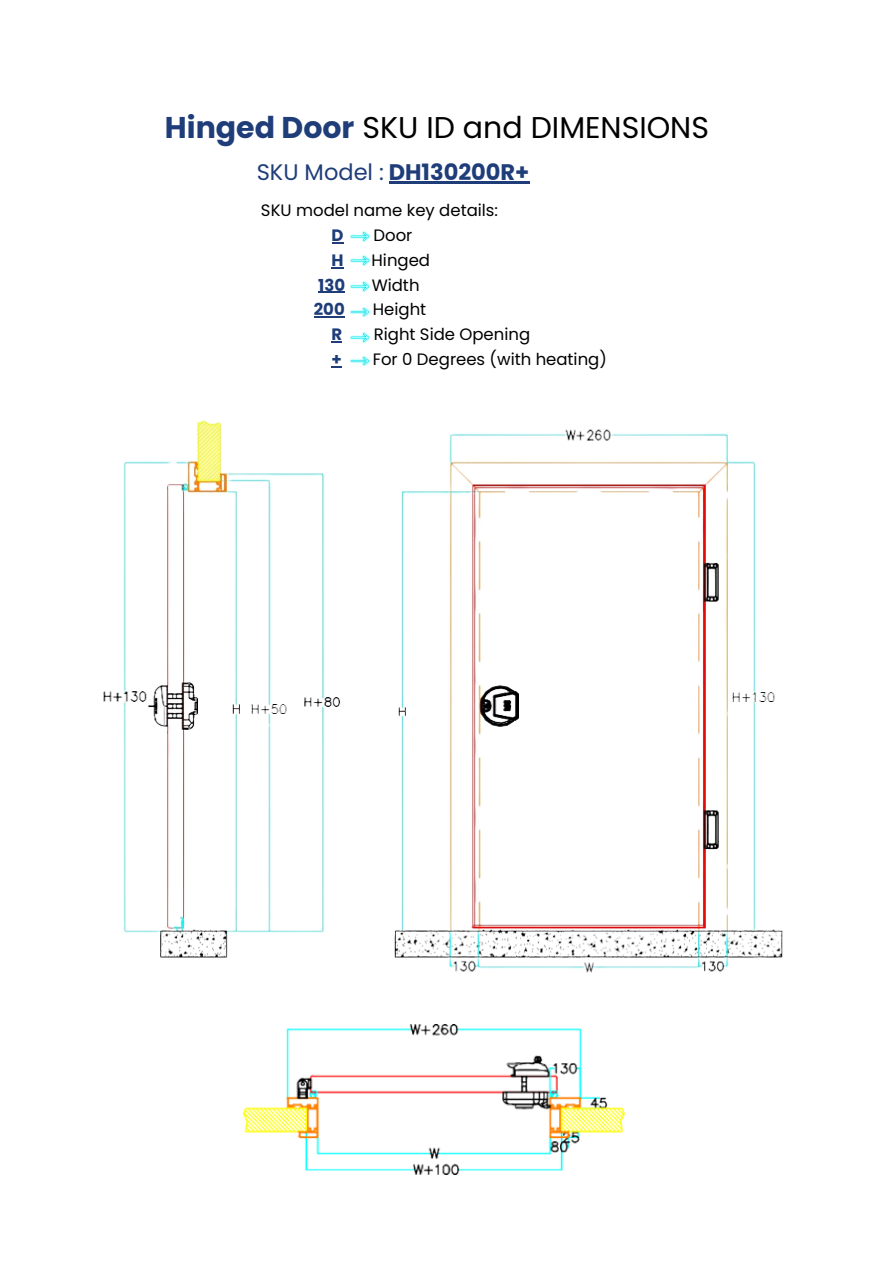
<style>
.page{position:relative;width:894px;height:1264px;background:#fff}
.page>*{position:absolute;margin:0;border:0;box-sizing:border-box;transform-origin:0 0}
.t1{font:30px "Poppins";color:#000}
.t2{font:700 22.5px "Poppins";color:#1f3d79}
.t3{font:16.5px "Poppins";color:#000}
.t4{font:700 16.5px "Poppins";color:#1f3d79}
.s1{font-weight:700;color:#1f3d79}
.s2{font-weight:400}
</style>
<div class="page">
<hr style="left:388px;top:181px;width:141px;height:3px;background:#1f3d79">
<svg style="left:331px;top:267px;width:12px;height:1px"></svg>
<svg style="left:318px;top:292px;width:27px;height:1px"></svg>
<hr style="left:314px;top:316px;width:31px;height:2px;background:#1f3d79">
<img style="left:350px;top:231px;width:20px;height:11px">
<img style="left:350px;top:255px;width:20px;height:11px">
<img style="left:350px;top:281px;width:20px;height:11px">
<img style="left:350px;top:307px;width:20px;height:10px">
<img style="left:350px;top:332px;width:20px;height:11px">
<img style="left:350px;top:356px;width:20px;height:10px">
<img style="left:103px;top:420px;width:680px;height:553px">
<img style="left:243px;top:1024px;width:381px;height:150px">
<h2 class="t1" style="left:165px;top:107px;width:545px"><span class="s1">Hinged Door</span> SKU ID and DIMENSIONS</h2>
<h1 class="t2" style="left:257px;top:157px;width:274px"><span class="s2">SKU Model :</span> DH130200R+</h1>
<p class="t3" style="left:261px;top:199px;width:238px">SKU model name key details:</p>
<p class="t4" style="left:331px;top:224px;width:13px">D</p>
<p class="t3" style="left:373px;top:224px;width:40px">Door</p>
<p class="t4" style="left:331px;top:248px;width:14px">H</p>
<p class="t3" style="left:371px;top:248px;width:60px">Hinged</p>
<p class="t4" style="left:318px;top:273px;width:28px">130</p>
<p class="t3" style="left:371px;top:273px;width:49px">Width</p>
<p class="t4" style="left:314px;top:298px;width:32px">200</p>
<p class="t3" style="left:373px;top:298px;width:55px">Height</p>
<p class="t4" style="left:331px;top:323px;width:12px">R</p>
<p class="t3" style="left:373px;top:323px;width:158px">Right Side Opening</p>
<p class="t4" style="left:331px;top:347px;width:12px">+</p>
<p class="t3" style="left:372px;top:347px;width:235px">For 0 Degrees (with heating)</p>
</div>
